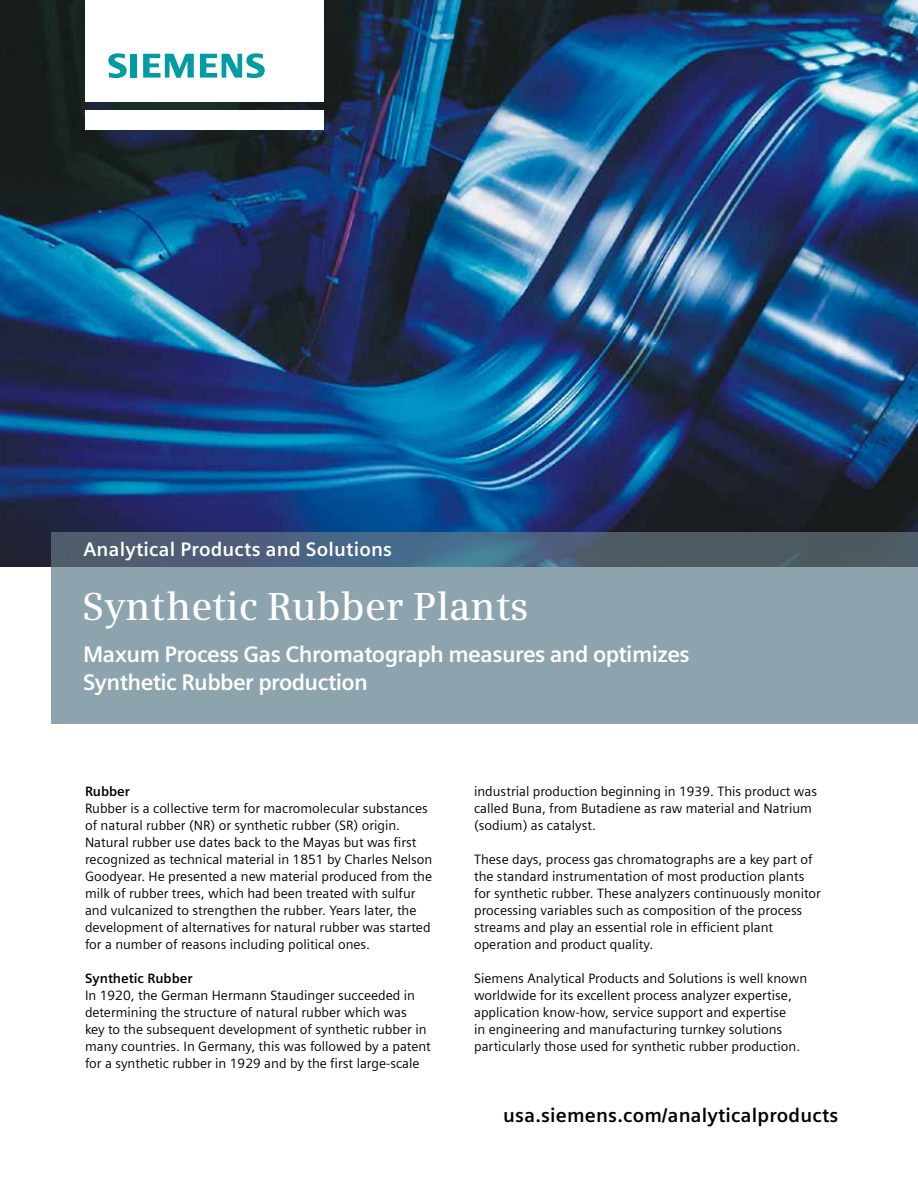
<style>
.page{position:relative;width:918px;height:1188px;background:#fff}
.page>*{position:absolute;margin:0;border:0;box-sizing:border-box;transform-origin:0 0}
.t1{font:600 39px "Siemens Serif";color:#fff}
.t2{font:700 22.5px/27.6px "Siemens Sans OT";letter-spacing:-.025em;color:#fff}
.t3{font:700 19.5px "Siemens Sans OT";letter-spacing:.01em;color:#000}
.t4{font:700 19.5px "Siemens Sans OT";letter-spacing:.01em;color:#fff}
.t5{font:13.5px/17px "Siemens Sans OT";color:#000}
.t6{font:700 13.5px "Siemens Sans OT";color:#000}
</style>
<div class="page">
<div style="left:51px;top:566px;width:867px;height:158px;background:#8da4af"></div>
<img style="left:0;top:0;width:918px;height:566px">
<div style="left:85px;top:111px;width:238px;height:19px;background:#fff"></div>
<div style="left:85px;top:0;width:238px;height:101px;background:#fff"></div>
<svg style="left:108px;top:53px;width:19px;height:25px"></svg>
<div style="left:130px;top:54px;width:7px;height:24px;background:#009ba3"></div>
<svg style="left:143px;top:54px;width:51px;height:24px"></svg>
<svg style="left:200px;top:53px;width:65px;height:25px"></svg>
<svg style="left:51px;top:532px;width:867px;height:34px;background:#4b6175"></svg>
<h3 class="t4" style="left:83px;top:538px;width:310px">Analytical Products and Solutions</h3>
<h1 class="t1" style="left:82px;top:583px;width:448px">Synthetic Rubber Plants</h1>
<h2 class="t2" style="left:83px;top:641px;width:608px">Maxum Process Gas Chromatograph measures and optimizes<br>Synthetic Rubber production</h2>
<p class="t6" style="left:85px;top:784px;width:47px">Rubber</p>
<p class="t5" style="left:85px;top:800px;width:349px">Rubber is a collective term for macromolecular substances of natural rubber (NR) or synthetic rubber (SR) origin.<br>Natural rubber use dates back to the Mayas but was first recognized as technical material in 1851 by Charles Nelson Goodyear. He presented a new material produced from the milk of rubber trees, which had been treated with sulfur and vulcanized to strengthen the rubber. Years later, the development of alternatives for natural rubber was started for a number of reasons including political ones.</p>
<p class="t6" style="left:85px;top:971px;width:109px">Synthetic Rubber</p>
<p class="t5" style="left:85px;top:987px;width:347px">In 1920, the German Hermann Staudinger succeeded in determining the structure of natural rubber which was<br>key to the subsequent development of synthetic rubber in many countries. In Germany, this was followed by a patent for a synthetic rubber in 1929 and by the first large-scale</p>
<p class="t5" style="left:474px;top:783px;width:344px">industrial production beginning in 1939. This product was called Buna, from Butadiene as raw material and Natrium (sodium) as catalyst.</p>
<p class="t5" style="left:474px;top:851px;width:348px">These days, process gas chromatographs are a key part of the standard instrumentation of most production plants for synthetic rubber. These analyzers continuously monitor processing variables such as composition of the process streams and play an essential role in efficient plant operation and product quality.</p>
<p class="t5" style="left:474px;top:970px;width:335px">Siemens Analytical Products and Solutions is well known worldwide for its excellent process analyzer expertise, application know-how, service support and expertise<br>in engineering and manufacturing turnkey solutions particularly those used for synthetic rubber production.</p>
<h3 class="t3" style="left:503px;top:1104px;width:337px">usa.siemens.com/analyticalproducts</h3>
</div>
